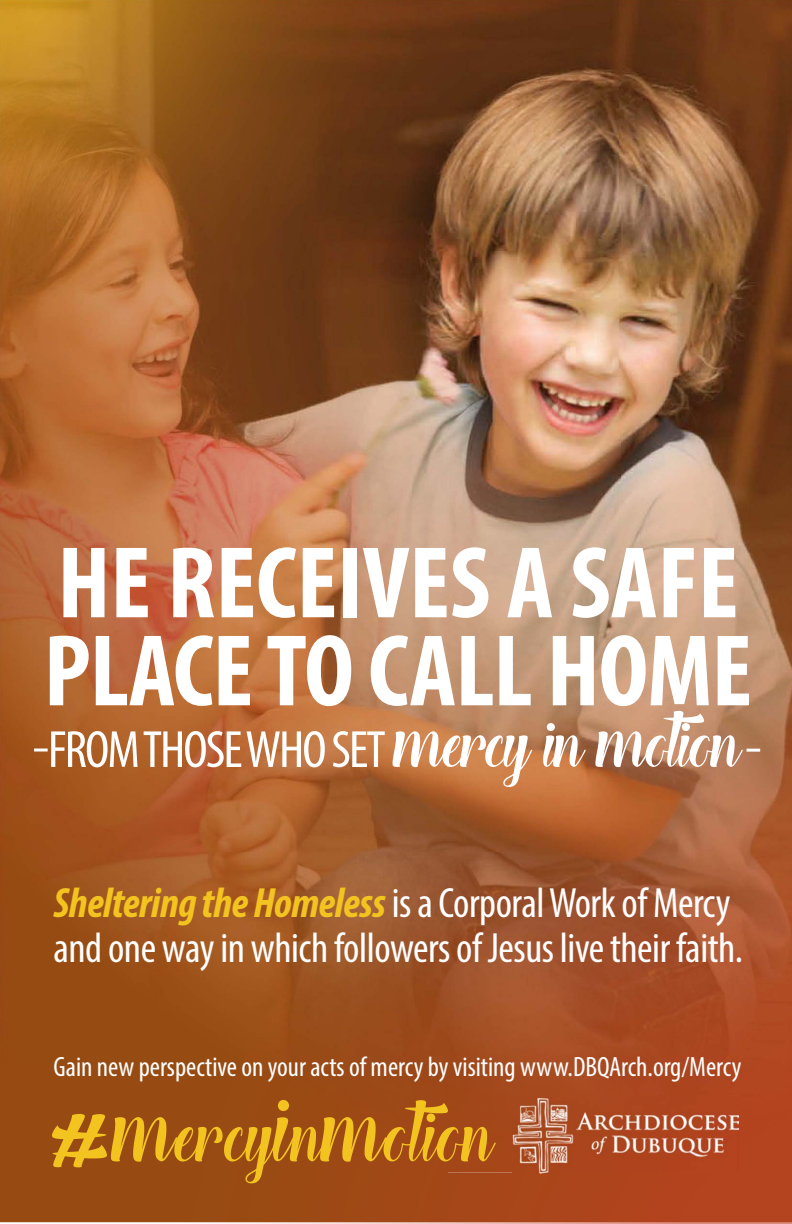
<style>
.page{position:relative;width:792px;height:1224px;background:#fff}
.page>*{position:absolute;margin:0;border:0;box-sizing:border-box;transform-origin:0 0}
.t1{font:700 condensed 102.8px/88px "Myriad Pro";color:#fff}
.t2{font:87.5px "The Heartof Everything Demo";color:#f3c420}
.t3{font:condensed 52.8px "Myriad Pro";letter-spacing:-.035em;color:#fff}
.t4{font:condensed 42.5px/45px "Myriad Pro";letter-spacing:-.01em;color:#fff}
.t5{font:condensed 28px "Myriad Pro";color:#fff}
.s1{font-family:"The Heartof Everything Demo";font-stretch:normal;font-size:90px}
.s2{font-family:"The Heartof Everything Demo";font-stretch:normal;font-size:80px}
.s3{font-weight:700;font-style:italic;color:#f3c420}
.s4{font-size:112.1px}
</style>
<div class="page">
<img style="left:0;top:1172px;width:792px;height:52px">
<img style="left:0;top:0;width:620px;height:1066px">
<img style="left:620px;top:0;width:172px;height:1101px">
<img style="left:0;top:1066px;width:516px;height:106px">
<div style="left:516px;top:1066px;width:104px;height:31px;background:#a94a20"></div>
<div style="left:738px;top:1101px;width:54px;height:71px;background:#b4431f"></div>
<img style="left:513px;top:1097px;width:225px;height:76px">
<svg style="left:747px;top:749px;width:13px;height:3px"></svg>
<hr style="left:34px;top:749px;width:14px;height:3px;background:#fff">
<h1 class="t1" style="left:44px;top:537px;width:710px">HE RECEIVES A SAFE<br>PLACE TO CALL HOME</h1>
<p class="t3" style="left:48px;top:718px;width:695px">FROM THOSE WHO SET <span class="s1">m</span><span class="s2">ercy in</span> <span class="s1">m</span><span class="s2">otion</span></p>
<p class="t4" style="left:53px;top:880px;width:691px"><span class="s3">Sheltering the Homeless</span>is a Corporal Work of Mercy and one way in which followers of Jesus live their faith.</p>
<p class="t5" style="left:53px;top:1050px;width:690px">Gain new perspective on your acts of mercy by visiting www.DBQArch.org/Mercy</p>
<h2 class="t2" style="left:46px;top:1068px;width:450px"><span class="s4">#m</span>ercy<span class="s4">i</span>n<span class="s4">m</span>otion</h2>
</div>
